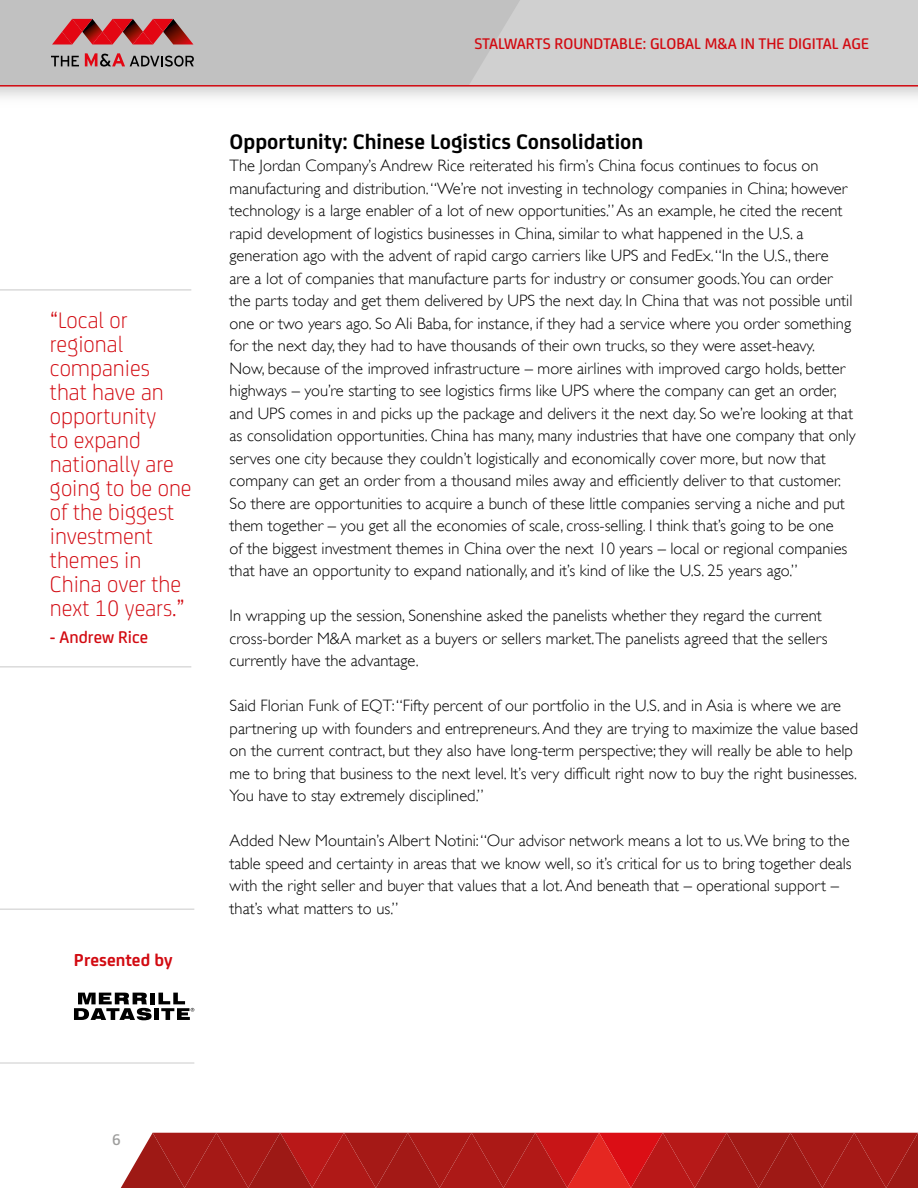
<style>
.page{position:relative;width:918px;height:1188px;background:#fff}
.page>*{position:absolute;margin:0;border:0;box-sizing:border-box;transform-origin:0 0}
.t1{font:300 24px/24px "FS Joey";color:#d20a11}
.t2{font:700 22.5px "FS Joey";color:#000}
.t3{font:700 18.3px "FS Joey";color:#d20a11}
.t4{font:500 18px "FS Joey";color:#d20a11}
.t5{font:300 16.5px/22.5px "Gill Sans";color:#000}
.t6{font:500 16.5px "FS Joey";color:#d20a11}
.t7{font:500 16.5px "FS Joey";color:#9d9d9c}
</style>
<div class="page">
<div style="left:0;top:0;width:918px;height:85px;background:#d0d0d0"></div>
<div style="left:0;top:0;width:520px;height:85px;background:#c1c1c1"></div>
<hr style="left:0;top:85px;width:918px;height:2px;background:#d20a11">
<svg style="left:121px;top:1133px;width:797px;height:55px;background:#af1e1c"></svg>
<svg style="left:51px;top:56px;width:28px;height:10px"></svg>
<svg style="left:52px;top:19px;width:141px;height:27px"></svg>
<svg style="left:85px;top:53px;width:109px;height:14px"></svg>
<hr style="left:0;top:1062px;width:194px;height:2px;background:#dadada">
<hr style="left:0;top:909px;width:194px;height:1px;background:#dadada">
<div style="left:150px;top:993px;width:5px;height:11px;background:#000"></div>
<svg style="left:74px;top:993px;width:78px;height:27px"></svg>
<div style="left:154px;top:1008px;width:5px;height:12px;background:#000"></div>
<svg style="left:158px;top:993px;width:36px;height:27px"></svg>
<hr style="left:0;top:289px;width:191px;height:2px;background:#dadada">
<hr style="left:0;top:666px;width:191px;height:2px;background:#dadada">
<h1 class="t1" style="left:50px;top:307px;width:143px">“Local or regional companies that have an opportunity<br>to expand nationally are going to be one of the biggest investment themes in<br>China over the next 10 years.”</h1>
<p class="t4" style="left:50px;top:624px;width:100px">- Andrew Rice</p>
<p class="t3" style="left:74px;top:946px;width:100px">Presented by</p>
<p class="t6" style="left:474px;top:32px;width:396px">STALWARTS ROUNDTABLE: GLOBAL M&amp;A IN THE DIGITAL AGE</p>
<h2 class="t2" style="left:230px;top:124px;width:415px">Opportunity: Chinese Logistics Consolidation</h2>
<p class="t5" style="left:230px;top:154px;width:628px">The Jordan Company’s Andrew Rice reiterated his firm’s China focus continues to focus on manufacturing and distribution. “We’re not investing in technology companies in China; however technology is a large enabler of a lot of new opportunities.” As an example, he cited the recent rapid development of logistics businesses in China, similar to what happened in the U.S. a generation ago with the advent of rapid cargo carriers like UPS and FedEx. “In the U.S., there<br>are a lot of companies that manufacture parts for industry or consumer goods.You can order the parts today and get them delivered by UPS the next day. In China that was not possible until one or two years ago. So Ali Baba, for instance, if they had a service where you order something for the next day, they had to have thousands of their own trucks, so they were asset-heavy.<br>Now, because of the improved infrastructure – more airlines with improved cargo holds, better highways – you’re starting to see logistics firms like UPS where the company can get an order, and UPS comes in and picks up the package and delivers it the next day. So we’re looking at that as consolidation opportunities. China has many, many industries that have one company that only serves one city because they couldn’t logistically and economically cover more, but now that company can get an order from a thousand miles away and efficiently deliver to that customer.<br>So there are opportunities to acquire a bunch of these little companies serving a niche and put them together – you get all the economies of scale, cross-selling. I think that’s going to be one<br>of the biggest investment themes in China over the next 10 years – local or regional companies that have an opportunity to expand nationally, and it’s kind of like the U.S. 25 years ago.”</p>
<p class="t5" style="left:230px;top:605px;width:600px">In wrapping up the session, Sonenshine asked the panelists whether they regard the current cross-border M&amp;A market as a buyers or sellers market.The panelists agreed that the sellers currently have the advantage.</p>
<p class="t5" style="left:230px;top:695px;width:630px">Said Florian Funk of EQT: “Fifty percent of our portfolio in the U.S. and in Asia is where we are partnering up with founders and entrepreneurs. And they are trying to maximize the value based on the current contract, but they also have long-term perspective; they will really be able to help me to bring that business to the next level. It’s very difficult right now to buy the right businesses.<br>You have to stay extremely disciplined.”</p>
<p class="t5" style="left:230px;top:830px;width:624px">Added New Mountain’s Albert Notini: “Our advisor network means a lot to us. We bring to the table speed and certainty in areas that we know well, so it’s critical for us to bring together deals with the right seller and buyer that values that a lot. And beneath that – operational support – that’s what matters to us.”</p>
<p class="t7" style="left:112px;top:1128px;width:10px">6</p>
</div>
